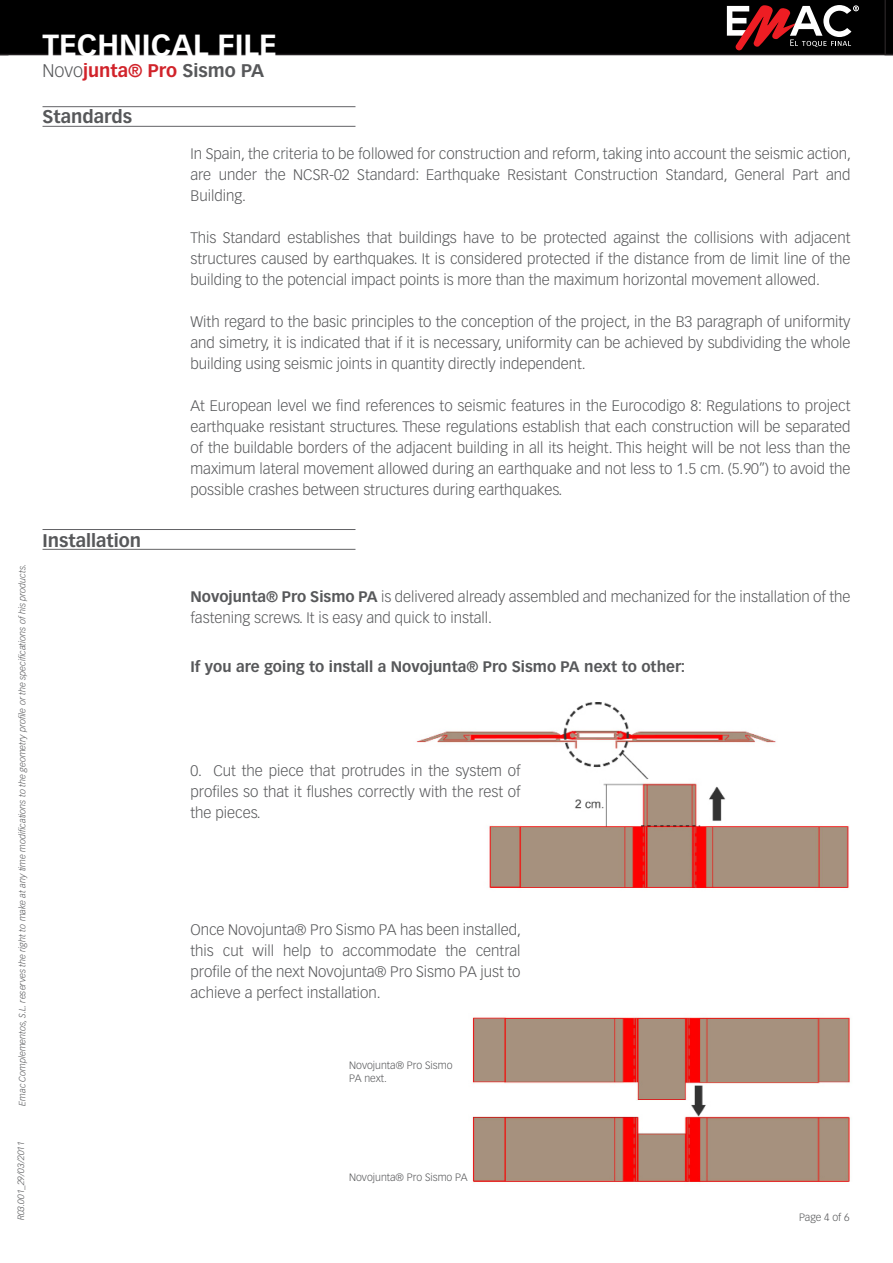
<style>
.page{position:relative;width:893px;height:1263px;background:#fff}
.page>*{position:absolute;margin:0;border:0;box-sizing:border-box;transform-origin:0 0}
.t1{font:700 30px "Vectora LT Std";color:#fff}
.t2{font:700 18px "Vectora LT Std";color:#57585a}
.t3{font:700 18px "Vectora LT Std";color:#d1232a}
.Párrafo_14{font:300 15px/21px "Vectora LT Std";color:#57585a;text-align:justify}
.Párrafo_14-2{font:700 15px "Vectora LT Std";color:#57585a}
.t4{font:300 10.5px/12.6px "Vectora LT Std";color:#57585a}
.t5{font:italic 300 9px "Vectora LT Std";color:#57585a}
.s1{font-weight:300;color:#57585a}
.s2{color:#57585a}
.s3{font-weight:700}
</style>
<div class="page">
<div style="left:0;top:0;width:884px;height:55px;background:#000"></div>
<svg style="left:884px;top:0;width:9px;height:55px"></svg>
<svg style="left:727px;top:5px;width:132px;height:45px"></svg>
<hr style="left:43px;top:549px;width:312px;height:1px;background:#636366">
<hr style="left:43px;top:529px;width:312px;height:1px;background:#636366">
<hr style="left:43px;top:106px;width:312px;height:1px;background:#636366">
<hr style="left:43px;top:126px;width:312px;height:1px;background:#636366">
<img style="left:416px;top:702px;width:433px;height:187px">
<img style="left:472px;top:1017px;width:378px;height:166px">
<p class="t5" style="left:17px;top:1106px;width:543px;rotate:-90deg">Emac Complementos, S.L. reserves the right to make at any time modifications to the geometry profile or the specifications of his products.</p>
<p class="t5" style="left:15px;top:1220px;width:81px;rotate:-90deg">R03.001_29/03/2011</p>
<h1 class="t1" style="left:43px;top:27px;width:236px">TECHNICAL FILE</h1>
<p class="t3" style="left:43px;top:60px;width:223px"><span class="s1">Novo</span>junta® Pro <span class="s2">Sismo PA</span></p>
<p class="t2" style="left:43px;top:106px;width:91px">Standards</p>
<p class="t2" style="left:43px;top:530px;width:100px">Installation</p>
<p class="Párrafo_14" style="left:190px;top:144px;width:662px">In Spain, the criteria to be followed for construction and reform, taking into account the seismic action, are under the NCSR-02 Standard: Earthquake Resistant Construction Standard, General Part and Building.</p>
<p class="Párrafo_14" style="left:190px;top:228px;width:661px">This Standard establishes that buildings have to be protected against the collisions with adjacent structures caused by earthquakes. It is considered protected if the distance from de limit line of the building to the potencial impact points is more than the maximum horizontal movement allowed.</p>
<p class="Párrafo_14" style="left:190px;top:312px;width:661px">With regard to the basic principles to the conception of the project, in the B3 paragraph of uniformity and simetry, it is indicated that if it is necessary, uniformity can be achieved by subdividing the whole building using seismic joints in quantity directly independent.</p>
<p class="Párrafo_14" style="left:190px;top:396px;width:662px">At European level we find references to seismic features in the Eurocodigo 8: Regulations to project earthquake resistant structures. These regulations establish that each construction will be separated of the buildable borders of the adjacent building in all its height. This height will be not less than the maximum lateral movement allowed during an earthquake and not less to 1.5 cm. (5.90”) to avoid the possible crashes between structures during earthquakes.</p>
<p class="Párrafo_14" style="left:190px;top:586px;width:661px"><span class="s3">Novojunta® Pro Sismo PA</span> is delivered already assembled and mechanized for the installation of the fastening screws. It is easy and quick to install.</p>
<p class="Párrafo_14-2" style="left:190px;top:658px;width:496px">If you are going to install a Novojunta® Pro Sismo PA next to other:</p>
<p class="Párrafo_14" style="left:190px;top:761px;width:332px">0. Cut the piece that protrudes in the system of profiles so that it flushes correctly with the rest of the pieces.</p>
<p class="Párrafo_14" style="left:190px;top:919px;width:332px">Once Novojunta® Pro Sismo PA has been installed, this cut will help to accommodate the central profile of the next Novojunta® Pro Sismo PA just to achieve a perfect installation.</p>
<p class="t4" style="left:349px;top:1059px;width:105px">Novojunta® Pro Sismo<br>PA next.</p>
<p class="t4" style="left:349px;top:1171px;width:120px">Novojunta® Pro Sismo PA</p>
<p class="t4" style="left:799px;top:1211px;width:52px">Page 4 of 6</p>
</div>
